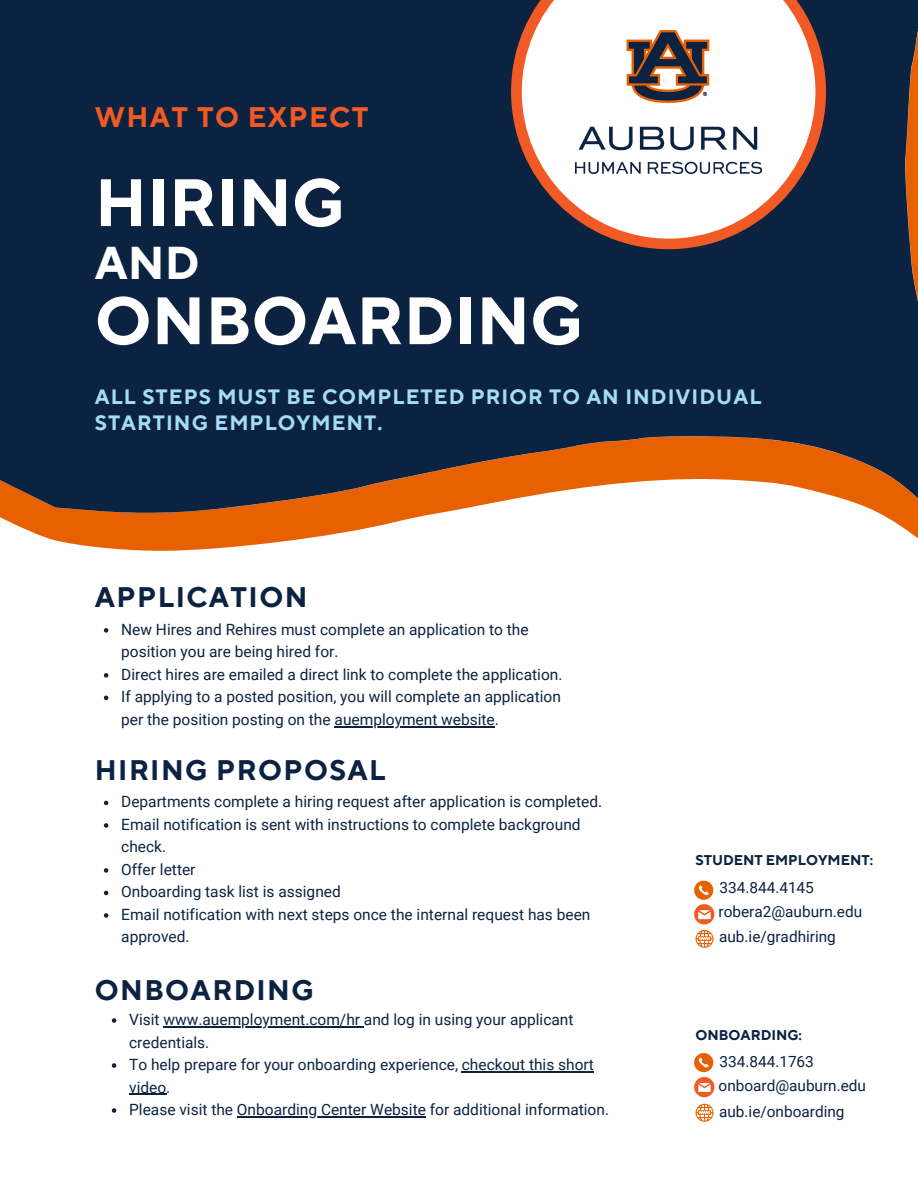
<style>
.page{position:relative;width:918px;height:1188px;background:#fff}
.page>*{position:absolute;margin:0;border:0;box-sizing:border-box;transform-origin:0 0}
.t1{font:700 66.9px "TT Norms Pro";color:#fff}
.t2{font:700 45.75px "TT Norms Pro";color:#fff}
.t3{font:700 28.2px "TT Norms Pro";letter-spacing:.05em;color:#0b2341}
.t4{font:700 28.2px "TT Norms Pro";letter-spacing:.05em;color:#f15a24}
.t5{font:700 20.7px/25.8px "TT Norms Pro";letter-spacing:.05em;color:#a4dbf7}
.t6{font:15.45px/22.5px "Roboto";color:#0b2341}
.t7{font:700 14.1px "TT Norms Pro";color:#0b2341}
</style>
<div class="page">
<svg style="left:32px;top:532px;width:886px;height:19px"></svg>
<svg style="left:0;top:0;width:918px;height:532px;background:#2b3343"></svg>
<svg style="left:511px;top:0;width:315px;height:249px;background:#4e3338"></svg>
<svg style="left:522px;top:0;width:293px;height:239px"></svg>
<img style="left:575px;top:30px;width:187px;height:143px">
<svg style="left:104px;top:628px;width:4px;height:5px"></svg>
<svg style="left:104px;top:673px;width:4px;height:5px"></svg>
<svg style="left:104px;top:696px;width:4px;height:4px"></svg>
<hr style="left:335px;top:726px;width:160px;height:1px;background:#0b2341">
<svg style="left:104px;top:801px;width:4px;height:4px"></svg>
<svg style="left:104px;top:823px;width:4px;height:5px"></svg>
<svg style="left:104px;top:868px;width:4px;height:5px"></svg>
<svg style="left:104px;top:891px;width:4px;height:4px"></svg>
<svg style="left:104px;top:913px;width:4px;height:5px"></svg>
<svg style="left:694px;top:881px;width:20px;height:43px"></svg>
<svg style="left:696px;top:930px;width:18px;height:18px"></svg>
<svg style="left:112px;top:1018px;width:4px;height:5px"></svg>
<hr style="left:163px;top:1026px;width:197px;height:1px;background:#0b2341">
<svg style="left:112px;top:1063px;width:4px;height:5px"></svg>
<hr style="left:462px;top:1071px;width:132px;height:1px;background:#0b2341">
<hr style="left:129px;top:1094px;width:37px;height:1px;background:#0b2341">
<svg style="left:112px;top:1108px;width:4px;height:5px"></svg>
<hr style="left:237px;top:1116px;width:189px;height:1px;background:#0b2341">
<svg style="left:694px;top:1053px;width:20px;height:44px"></svg>
<svg style="left:696px;top:1104px;width:18px;height:18px"></svg>
<h3 class="t4" style="left:95px;top:101px;width:275px">WHAT TO EXPECT</h3>
<h1 class="t1" style="left:95px;top:163px;width:252px">HIRING</h1>
<h2 class="t2" style="left:95px;top:235px;width:106px">AND</h2>
<h1 class="t1" style="left:95px;top:281px;width:490px">ONBOARDING</h1>
<h3 class="t5" style="left:95px;top:384px;width:668px">ALL STEPS MUST BE COMPLETED PRIOR TO AN INDIVIDUAL<br>STARTING EMPLOYMENT.</h3>
<h3 class="t3" style="left:95px;top:580px;width:214px">APPLICATION</h3>
<p class="t6" style="left:121px;top:618px;width:443px">New Hires and Rehires must complete an application to the position you are being hired for.<br>Direct hires are emailed a direct link to complete the application.<br>If applying to a posted position, you will complete an application per the position posting on the auemployment website.</p>
<h3 class="t3" style="left:95px;top:753px;width:292px">HIRING PROPOSAL</h3>
<p class="t6" style="left:121px;top:791px;width:483px">Departments complete a hiring request after application is completed.<br>Email notification is sent with instructions to complete background check.<br>Offer letter<br>Onboarding task list is assigned<br>Email notification with next steps once the internal request has been approved.</p>
<h3 class="t3" style="left:95px;top:974px;width:220px">ONBOARDING</h3>
<p class="t6" style="left:129px;top:1009px;width:481px">Visit www.auemployment.com/hr and log in using your applicant credentials.<br>To help prepare for your onboarding experience, checkout this short video.<br>Please visit the Onboarding Center Website for additional information.</p>
<p class="t7" style="left:696px;top:852px;width:179px">STUDENT EMPLOYMENT:</p>
<p class="t6" style="left:720px;top:877px;width:96px">334.844.4145</p>
<p class="t6" style="left:719px;top:899px;width:145px;line-height:25.2px">robera2@auburn.edu aub.ie/gradhiring</p>
<p class="t7" style="left:696px;top:1027px;width:108px">ONBOARDING:</p>
<p class="t6" style="left:720px;top:1050px;width:96px">334.844.1763</p>
<p class="t6" style="left:719px;top:1072px;width:149px;line-height:26.2px">onboard@auburn.edu aub.ie/onboarding</p>
</div>
